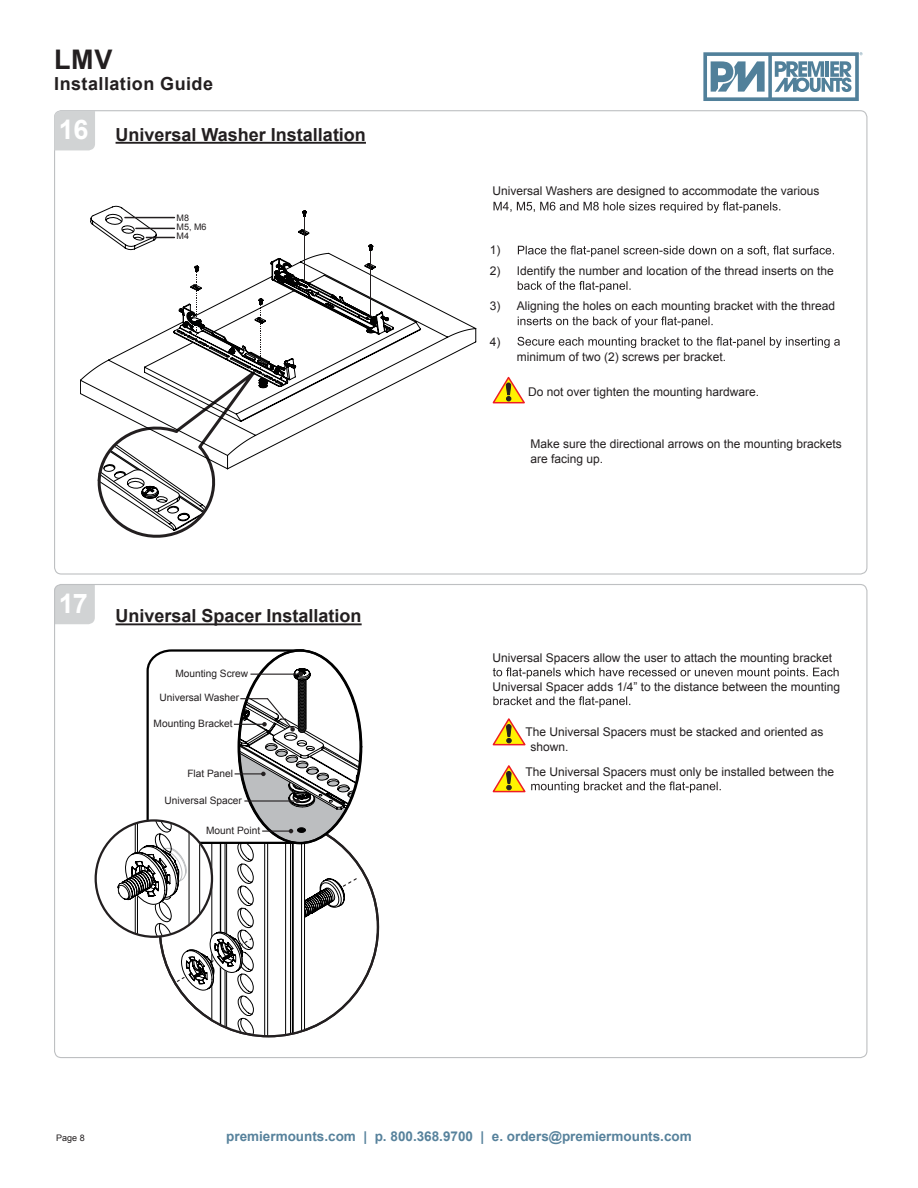
<style>
.page{position:relative;width:918px;height:1188px;background:#fff}
.page>*{position:absolute;margin:0;border:0;box-sizing:border-box;transform-origin:0 0}
.t1{font:700 27px "Arial";color:#fff}
.t2{font:700 27px "Arial";color:#231f20}
.t3{font:700 18px "Arial";color:#231f20}
.t4{font:700 18px "Arial";letter-spacing:.025em;color:#231f20}
.t5{font:700 13.5px "Arial";color:#57829c}
.t6{font:12px/15px "Arial";color:#231f20}
.t7{font:10.2px "Arial";color:#231f20}
.t8{font:9px/9px "Arial";color:#231f20}
</style>
<div class="page">
<hr style="left:116px;top:623px;width:246px;height:2px;background:#231f20">
<svg style="left:117px;top:649px;width:244px;height:387px"></svg>
<div style="left:95px;top:819px;width:118px;height:119px;border:2px solid #231f20;border-radius:50%"></div>
<svg style="left:518px;top:246px;width:316px;height:11px"></svg>
<svg style="left:518px;top:281px;width:113px;height:11px"></svg>
<svg style="left:518px;top:316px;width:195px;height:12px"></svg>
<svg style="left:517px;top:337px;width:323px;height:11px"></svg>
<svg style="left:492px;top:376px;width:33px;height:28px"></svg>
<hr style="left:116px;top:142px;width:250px;height:2px;background:#231f20">
<svg style="left:102px;top:206px;width:25px;height:5px"></svg>
<svg style="left:97px;top:469px;width:131px;height:69px"></svg>
<svg style="left:80px;top:211px;width:396px;height:258px"></svg>
<svg style="left:304px;top:217px;width:1px;height:65px"></svg>
<svg style="left:371px;top:251px;width:1px;height:65px"></svg>
<svg style="left:494px;top:202px;width:286px;height:11px"></svg>
<div style="left:54px;top:585px;width:41px;height:39px;background:#d1d3d4"></div>
<svg style="left:493px;top:668px;width:346px;height:11px"></svg>
<svg style="left:493px;top:696px;width:137px;height:11px"></svg>
<svg style="left:492px;top:718px;width:34px;height:28px"></svg>
<svg style="left:492px;top:765px;width:229px;height:28px"></svg>
<div style="left:54px;top:111px;width:41px;height:39px;background:#d1d3d4"></div>
<svg style="left:703px;top:52px;width:160px;height:49px"></svg>
<h1 class="t2" style="left:54px;top:41px;width:60px">LMV</h1>
<h2 class="t4" style="left:54px;top:72px;width:160px">Installation Guide</h2>
<h1 class="t1" style="left:59px;top:112px;width:31px">16</h1>
<h2 class="t3" style="left:116px;top:123px;width:252px">Universal Washer Installation</h2>
<p class="t8" style="left:177px;top:214px;width:32px">M8<br>M5, M6<br>M4</p>
<h1 class="t1" style="left:59px;top:586px;width:30px">17</h1>
<h2 class="t3" style="left:116px;top:604px;width:248px">Universal Spacer Installation</h2>
<p class="t7" style="left:175px;top:667px;width:74px">Mounting Screw</p>
<p class="t7" style="left:159px;top:691px;width:81px">Universal Washer</p>
<p class="t7" style="left:154px;top:716px;width:81px">Mounting Bracket</p>
<p class="t7" style="left:187px;top:767px;width:47px">Flat Panel</p>
<p class="t7" style="left:165px;top:793px;width:79px">Universal Spacer</p>
<p class="t7" style="left:206px;top:824px;width:56px">Mount Point</p>
<p class="t6" style="left:493px;top:184px;width:329px">Universal Washers are designed to accommodate the various</p>
<p class="t6" style="left:490px;top:243px;width:12px">1)</p>
<p class="t6" style="left:490px;top:263px;width:345px">2) Identify the number and location of the thread inserts on the</p>
<p class="t6" style="left:490px;top:299px;width:347px">3) Aligning the holes on each mounting bracket with the thread</p>
<p class="t6" style="left:490px;top:334px;width:12px">4)</p>
<p class="t6" style="left:517px;top:349px;width:211px">minimum of two (2) screws per bracket.</p>
<p class="t6" style="left:528px;top:384px;width:232px">Do not over tighten the mounting hardware.</p>
<p class="t6" style="left:530px;top:436px;width:313px">Make sure the directional arrows on the mounting brackets are facing up.</p>
<p class="t6" style="left:493px;top:650px;width:341px">Universal Spacers allow the user to attach the mounting bracket</p>
<p class="t6" style="left:493px;top:679px;width:349px">Universal Spacer adds 1/4” to the distance between the mounting</p>
<p class="t6" style="left:530px;top:725px;width:295px;line-height:14.4px;text-indent:-5px">The Universal Spacers must be stacked and oriented as shown.</p>
<p class="t6" style="left:525px;top:764px;width:310px">The Universal Spacers must only be installed between the</p>
<p class="t8" style="left:56px;top:1133px;width:30px">Page 8</p>
<p class="t5" style="left:226px;top:1128px;width:467px">premiermounts.com | p. 800.368.9700 | e. orders@premiermounts.com</p>
</div>
